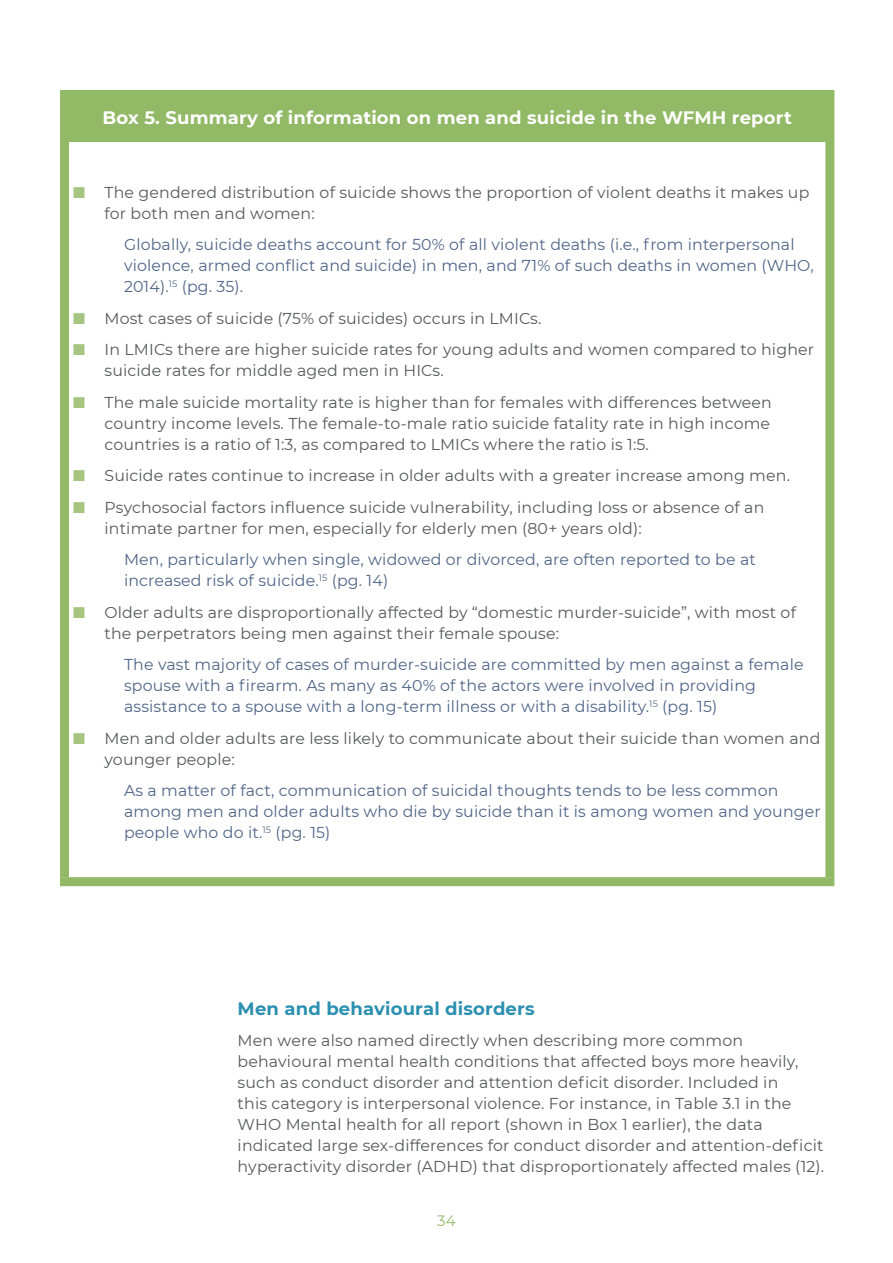
<style>
.page{position:relative;width:893px;height:1263px;background:#fff}
.page>*{position:absolute;margin:0;border:0;box-sizing:border-box;transform-origin:0 0}
.Body_Montserrat{font:700 18px "Montserrat";letter-spacing:.01em;color:#fff}
.Header_3{font:700 18px "Montserrat";letter-spacing:.01em;color:#2b90b0}
.Body_Montserrat-2{font:15.75px/21px "Montserrat";letter-spacing:.01em;color:#57585a}
.t1{font:15.75px/21px "Montserrat";letter-spacing:.01em;color:#4f6587}
.t2{font:15px "Montserrat";color:#92b965}
.s1{color:#a6c581}
</style>
<div class="page">
<div style="left:64px;top:90px;width:766px;height:51px;background:#92b965"></div>
<div style="left:60px;top:141px;width:9px;height:736px;background:#92b965"></div>
<div style="left:60px;top:90px;width:9px;height:51px;background:#92b965"></div>
<div style="left:60px;top:877px;width:774px;height:9px;background:#92b965"></div>
<div style="left:825px;top:141px;width:9px;height:736px;background:#92b965"></div>
<div style="left:825px;top:90px;width:9px;height:51px;background:#92b965"></div>
<p class="Body_Montserrat" style="left:103px;top:105px;width:691px">Box 5. Summary of information on men and suicide in the WFMH report</p>
<p class="Body_Montserrat-2" style="left:105px;top:181px;width:706px;text-indent:-31px"><span class="s1">■</span> The gendered distribution of suicide shows the proportion of violent deaths it makes up for both men and women:</p>
<p class="t1" style="left:124px;top:233px;width:691px">Globally, suicide deaths account for 50% of all violent deaths (i.e., from interpersonal violence, armed conflict and suicide) in men, and 71% of such deaths in women (WHO,<br>2014).<sup>15</sup> (pg. 35).</p>
<p class="Body_Montserrat-2" style="left:73px;top:307px;width:470px"><span class="s1">■</span> Most cases of suicide (75% of suicides) occurs in LMICs.</p>
<p class="Body_Montserrat-2" style="left:105px;top:338px;width:711px;text-indent:-31px"><span class="s1">■</span> In LMICs there are higher suicide rates for young adults and women compared to higher suicide rates for middle aged men in HICs.</p>
<p class="Body_Montserrat-2" style="left:105px;top:391px;width:669px;text-align:justify;text-indent:-31px"><span class="s1">■</span> The male suicide mortality rate is higher than for females with differences between country income levels. The female-to-male ratio suicide fatality rate in high income countries is a ratio of 1:3, as compared to LMICs where the ratio is 1:5.</p>
<p class="Body_Montserrat-2" style="left:73px;top:464px;width:718px"><span class="s1">■</span> Suicide rates continue to increase in older adults with a greater increase among men.</p>
<p class="Body_Montserrat-2" style="left:105px;top:496px;width:661px;text-indent:-31px"><span class="s1">■</span> Psychosocial factors influence suicide vulnerability, including loss or absence of an intimate partner for men, especially for elderly men (80+ years old):</p>
<p class="t1" style="left:124px;top:548px;width:633px">Men, particularly when single, widowed or divorced, are often reported to be at increased risk of suicide.<sup>15</sup> (pg. 14)</p>
<p class="Body_Montserrat-2" style="left:105px;top:601px;width:693px;text-indent:-31px"><span class="s1">■</span> Older adults are disproportionally affected by “domestic murder-suicide”, with most of the perpetrators being men against their female spouse:</p>
<p class="t1" style="left:124px;top:653px;width:681px">The vast majority of cases of murder-suicide are committed by men against a female spouse with a firearm. As many as 40% of the actors were involved in providing assistance to a spouse with a long-term illness or with a disability.<sup>15</sup> (pg. 15)</p>
<p class="Body_Montserrat-2" style="left:105px;top:727px;width:717px;text-indent:-31px"><span class="s1">■</span> Men and older adults are less likely to communicate about their suicide than women and younger people:</p>
<p class="t1" style="left:124px;top:779px;width:698px">As a matter of fact, communication of suicidal thoughts tends to be less common among men and older adults who die by suicide than it is among women and younger people who do it.<sup>15</sup> (pg. 15)</p>
<p class="Header_3" style="left:238px;top:995px;width:298px">Men and behavioural disorders</p>
<p class="Body_Montserrat-2" style="left:238px;top:1030px;width:588px">Men were also named directly when describing more common behavioural mental health conditions that affected boys more heavily, such as conduct disorder and attention deficit disorder. Included in<br>this category is interpersonal violence. For instance, in Table 3.1 in the WHO Mental health for all report (shown in Box 1 earlier), the data indicated large sex-differences for conduct disorder and attention-deficit hyperactivity disorder (ADHD) that disproportionately affected males (12).</p>
<p class="t2" style="left:437px;top:1211px;width:20px">34</p>
</div>
